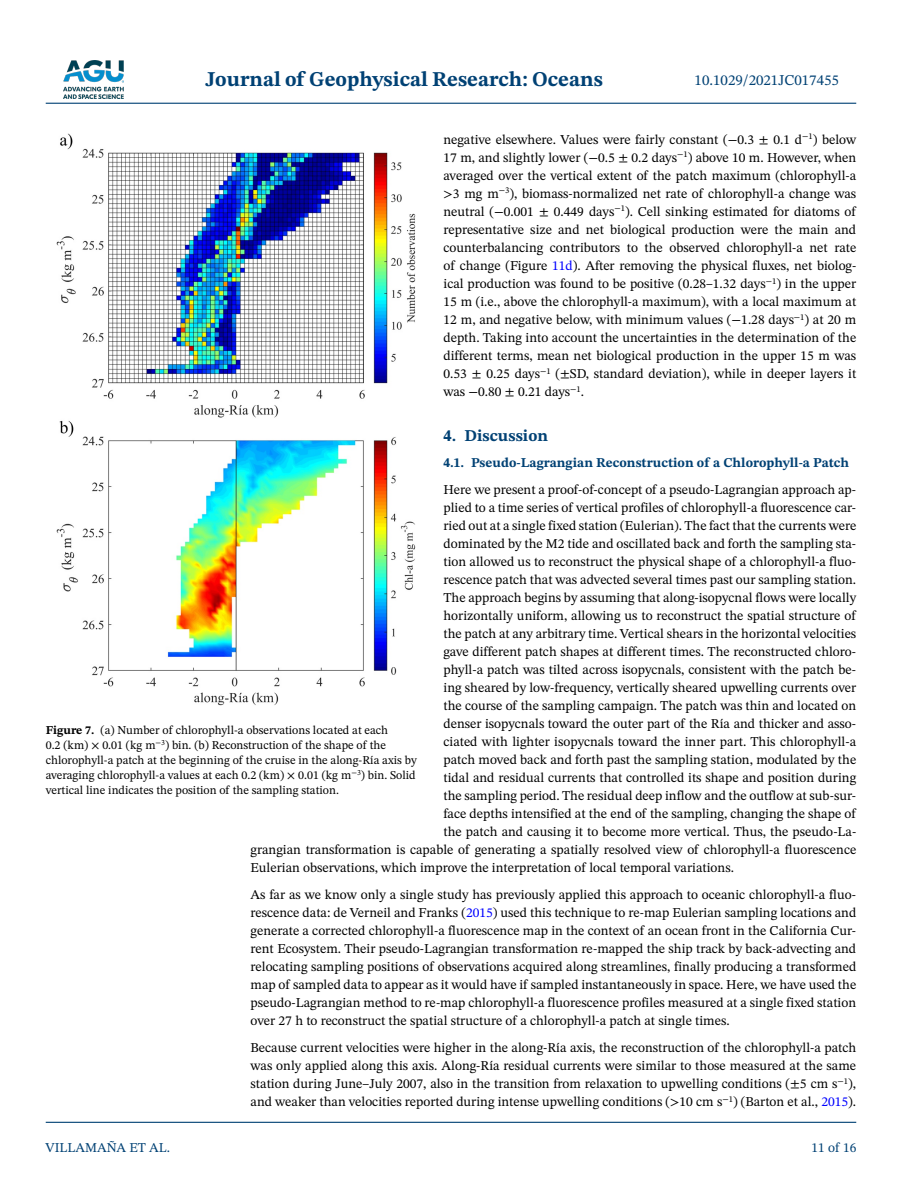
<style>
.page{position:relative;width:902px;height:1183px;background:#fff}
.page>*{position:absolute;margin:0;border:0;box-sizing:border-box;transform-origin:0 0}
.t1{font:700 21px "STIX Two Text";color:#004174}
.t2{font:700 16.5px "STIX Two Text";color:#004174}
.t3{font:15px "STIX Two Text";color:#004174}
.t4{font:13.5px/18px "STIX Two Text";color:#000;text-align:justify}
.t5{font:700 13.5px "STIX Two Text";color:#004174}
.t6{font:13.5px "STIX Two Text";color:#004174}
.t7{font:12px/15px "STIX Two Text";color:#000}
.s1{color:#00f}
.s2{font-weight:700}
</style>
<div class="page">
<img style="left:63px;top:60px;width:60px;height:39px">
<hr style="left:46px;top:103px;width:810px;height:1px;background:#004174">
<hr style="left:46px;top:1121px;width:810px;height:1px;background:#004174">
<img style="left:56px;top:134px;width:359px;height:571px">
<h1 class="t1" style="left:205px;top:64px;width:399px">Journal of Geophysical Research: Oceans</h1>
<p class="t3" style="left:694px;top:69px;width:146px">10.1029/2021JC017455</p>
<p class="t4" style="left:443px;top:130px;width:414px">negative elsewhere. Values were fairly constant (−0.3 ± 0.1 d<sup>−1</sup>) below 17 m, and slightly lower (−0.5 ± 0.2 days<sup>−1</sup>) above 10 m. However, when averaged over the vertical extent of the patch maximum (chlorophyll-a &gt;3 mg m<sup>−3</sup>), biomass-normalized net rate of chlorophyll-a change was neutral (−0.001 ± 0.449 days<sup>−1</sup>). Cell sinking estimated for diatoms of representative size and net biological production were the main and counterbalancing contributors to the observed chlorophyll-a net rate of change (Figure <span class="s1">11d</span>). After removing the physical fluxes, net biolog&shy;ical production was found to be positive (0.28–1.32 days<sup>−1</sup>) in the upper 15 m (i.e., above the chlorophyll-a maximum), with a local maximum at 12 m, and negative below, with minimum values (−1.28 days<sup>−1</sup>) at 20 m depth. Taking into account the uncertainties in the determination of the different terms, mean net biological production in the upper 15 m was 0.53 ± 0.25 days<sup>−1</sup> (±SD, standard deviation), while in deeper layers it was −0.80 ± 0.21 days<sup>−1</sup>.</p>
<p class="t2" style="left:443px;top:424px;width:106px">4. Discussion</p>
<p class="t5" style="left:443px;top:452px;width:407px">4.1. Pseudo-Lagrangian Reconstruction of a Chlorophyll-a Patch</p>
<p class="t4" style="left:443px;top:480px;width:414px">Here we present a proof-of-concept of a pseudo-Lagrangian approach ap-</p>
<p class="t4" style="left:443px;top:498px;width:414px">plied to a time series of vertical profiles of chlorophyll-a fluorescence car-</p>
<p class="t4" style="left:443px;top:516px;width:414px">ried out at a single fixed station (Eulerian). The fact that the currents were</p>
<p class="t4" style="left:443px;top:534px;width:414px">dominated by the M2 tide and oscillated back and forth the sampling sta-</p>
<p class="t4" style="left:443px;top:552px;width:414px">tion allowed us to reconstruct the physical shape of a chlorophyll-a fluo-</p>
<p class="t4" style="left:443px;top:570px;width:414px">rescence patch that was advected several times past our sampling station.</p>
<p class="t4" style="left:443px;top:588px;width:414px">The approach begins by assuming that along-isopycnal flows were locally</p>
<p class="t4" style="left:443px;top:606px;width:413px">horizontally uniform, allowing us to reconstruct the spatial structure of</p>
<p class="t4" style="left:443px;top:624px;width:414px">the patch at any arbitrary time. Vertical shears in the horizontal velocities</p>
<p class="t4" style="left:443px;top:642px;width:414px">gave different patch shapes at different times. The reconstructed chloro-</p>
<p class="t4" style="left:443px;top:660px;width:414px">phyll-a patch was tilted across isopycnals, consistent with the patch be-</p>
<p class="t4" style="left:443px;top:678px;width:414px">ing sheared by low-frequency, vertically sheared upwelling currents over</p>
<p class="t4" style="left:443px;top:696px;width:414px">the course of the sampling campaign. The patch was thin and located on</p>
<p class="t4" style="left:443px;top:714px;width:414px">denser isopycnals toward the outer part of the Ría and thicker and asso-</p>
<p class="t4" style="left:443px;top:732px;width:414px">ciated with lighter isopycnals toward the inner part. This chlorophyll-a</p>
<p class="t4" style="left:443px;top:750px;width:414px">patch moved back and forth past the sampling station, modulated by the</p>
<p class="t4" style="left:443px;top:768px;width:414px">tidal and residual currents that controlled its shape and position during</p>
<p class="t4" style="left:443px;top:786px;width:414px">the sampling period. The residual deep inflow and the outflow at sub-sur-</p>
<p class="t4" style="left:443px;top:804px;width:413px">face depths intensified at the end of the sampling, changing the shape of</p>
<p class="t4" style="left:443px;top:822px;width:414px">the patch and causing it to become more vertical. Thus, the pseudo-La-</p>
<p class="t4" style="left:250px;top:840px;width:607px">grangian transformation is capable of generating a spatially resolved view of chlorophyll-a fluorescence</p>
<p class="t4" style="left:250px;top:858px;width:485px">Eulerian observations, which improve the interpretation of local temporal variations.</p>
<p class="t4" style="left:250px;top:885px;width:607px">As far as we know only a single study has previously applied this approach to oceanic chlorophyll-a fluo&shy;rescence data: de Verneil and Franks (<span class="s1">2015</span>) used this technique to re-map Eulerian sampling locations and generate a corrected chlorophyll-a fluorescence map in the context of an ocean front in the California Cur&shy;rent Ecosystem. Their pseudo-Lagrangian transformation re-mapped the ship track by back-advecting and relocating sampling positions of observations acquired along streamlines, finally producing a transformed map of sampled data to appear as it would have if sampled instantaneously in space. Here, we have used the pseudo-Lagrangian method to re-map chlorophyll-a fluorescence profiles measured at a single fixed station over 27 h to reconstruct the spatial structure of a chlorophyll-a patch at single times.</p>
<p class="t4" style="left:250px;top:1038px;width:607px">Because current velocities were higher in the along-Ría axis, the reconstruction of the chlorophyll-a patch was only applied along this axis. Along-Ría residual currents were similar to those measured at the same station during June–July 2007, also in the transition from relaxation to upwelling conditions (±5 cm s<sup>−1</sup>), and weaker than velocities reported during intense upwelling conditions (&gt;10 cm s<sup>−1</sup>) (Barton et al., <span class="s1">2015</span>).</p>
<p class="t7" style="left:46px;top:722px;width:372px"><span class="s2">Figure 7.</span> (a) Number of chlorophyll-a observations located at each<br>0.2 (km) × 0.01 (kg m<sup>−3</sup>) bin. (b) Reconstruction of the shape of the chlorophyll-a patch at the beginning of the cruise in the along-Ría axis by averaging chlorophyll-a values at each 0.2 (km) × 0.01 (kg m<sup>−3</sup>) bin. Solid vertical line indicates the position of the sampling station.</p>
<p class="t6" style="left:45px;top:1137px;width:126px">VILLAMAÑA ET AL.</p>
<p class="t6" style="left:811px;top:1137px;width:46px">11 of 16</p>
</div>
